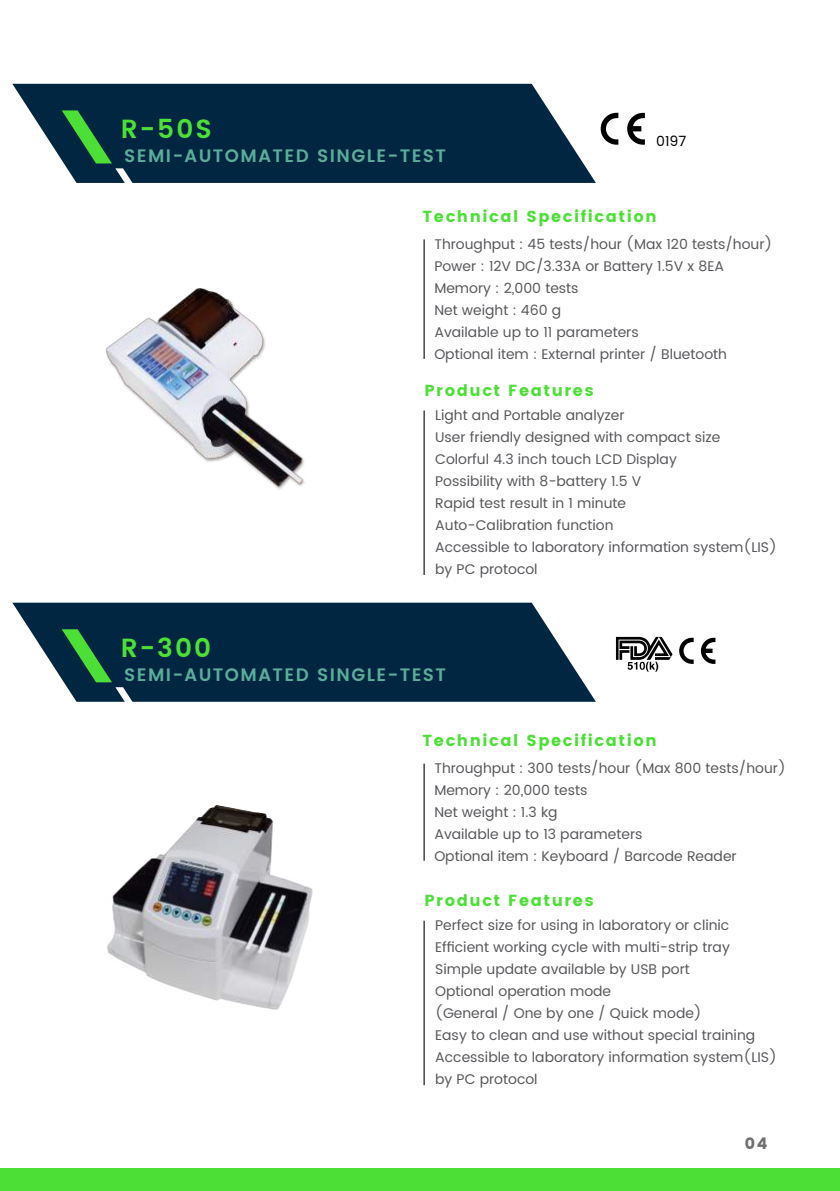
<style>
.page{position:relative;width:840px;height:1191px;background:#fff}
.page>*{position:absolute;margin:0;border:0;box-sizing:border-box;transform-origin:0 0}
.t1{font:600 26.2px "Poppins";letter-spacing:.08em;color:#4ce036}
.t2{font:600 18px "Poppins";letter-spacing:.08em;color:#5bad99}
.t3{font:700 16px "Poppins";letter-spacing:.1em;color:#4ce036}
.t4{font:700 16px "Poppins";color:#717071}
.t5{font:14px/22px "Poppins";color:#58585c}
.t6{font:14px "Poppins";color:#000}
</style>
<div class="page">
<svg style="left:12px;top:84px;width:583px;height:99px;background:#1e3f58"></svg>
<div style="left:0;top:1168px;width:839px;height:23px;background:#4ce036"></div>
<hr style="left:423px;top:239px;width:1px;height:120px;background:#1b1b19">
<hr style="left:423px;top:410px;width:1px;height:165px;background:#1b1b19">
<svg style="left:62px;top:110px;width:77px;height:73px;background:#184c49"></svg>
<img style="left:107px;top:805px;width:206px;height:205px">
<svg style="left:679px;top:637px;width:36px;height:27px"></svg>
<svg style="left:616px;top:637px;width:56px;height:35px"></svg>
<img style="left:105px;top:288px;width:200px;height:202px">
<svg style="left:600px;top:113px;width:44px;height:32px"></svg>
<svg style="left:12px;top:602px;width:583px;height:100px;background:#204159"></svg>
<svg style="left:62px;top:629px;width:77px;height:73px;background:#184d49"></svg>
<hr style="left:423px;top:763px;width:1px;height:97px;background:#1b1b19">
<hr style="left:423px;top:920px;width:1px;height:165px;background:#1b1b19">
<h1 class="t1" style="left:121px;top:109px;width:93px">R-50S</h1>
<p class="t2" style="left:124px;top:142px;width:323px">SEMI-AUTOMATED SINGLE-TEST</p>
<p class="t6" style="left:655px;top:131px;width:32px">0197</p>
<p class="t3" style="left:422px;top:207px;width:235px">Technical Specification</p>
<p class="t5" style="left:434px;top:233px;width:339px">Throughput : 45 tests/hour (Max 120 tests/hour)<br>Power : 12V DC/3.33A or Battery 1.5V x 8EA Memory : 2,000 tests<br>Net weight : 460 g<br>Available up to 11 parameters<br>Optional item : External printer / Bluetooth</p>
<p class="t3" style="left:424px;top:381px;width:170px">Product Features</p>
<p class="t5" style="left:435px;top:405px;width:343px">Light and Portable analyzer<br>User friendly designed with compact size<br>Colorful 4.3 inch touch LCD Display<br>Possibility with 8-battery 1.5 V<br>Rapid test result in 1 minute<br>Auto-Calibration function<br>Accessible to laboratory information system(LIS) by PC protocol</p>
<h1 class="t1" style="left:121px;top:628px;width:92px">R-300</h1>
<p class="t2" style="left:124px;top:661px;width:323px">SEMI-AUTOMATED SINGLE-TEST</p>
<p class="t3" style="left:422px;top:731px;width:235px">Technical Specification</p>
<p class="t5" style="left:434px;top:757px;width:353px">Throughput : 300 tests/hour (Max 800 tests/hour)<br>Memory : 20,000 tests<br>Net weight : 1.3 kg<br>Available up to 13 parameters<br>Optional item : Keyboard / Barcode Reader</p>
<p class="t3" style="left:424px;top:891px;width:170px">Product Features</p>
<p class="t5" style="left:435px;top:915px;width:343px">Perfect size for using in laboratory or clinic Efficient working cycle with multi-strip tray Simple update available by USB port<br>Optional operation mode<br>(General / One by one / Quick mode)<br>Easy to clean and use without special training Accessible to laboratory information system(LIS) by PC protocol</p>
<p class="t4" style="left:744px;top:1133px;width:24px">04</p>
</div>
